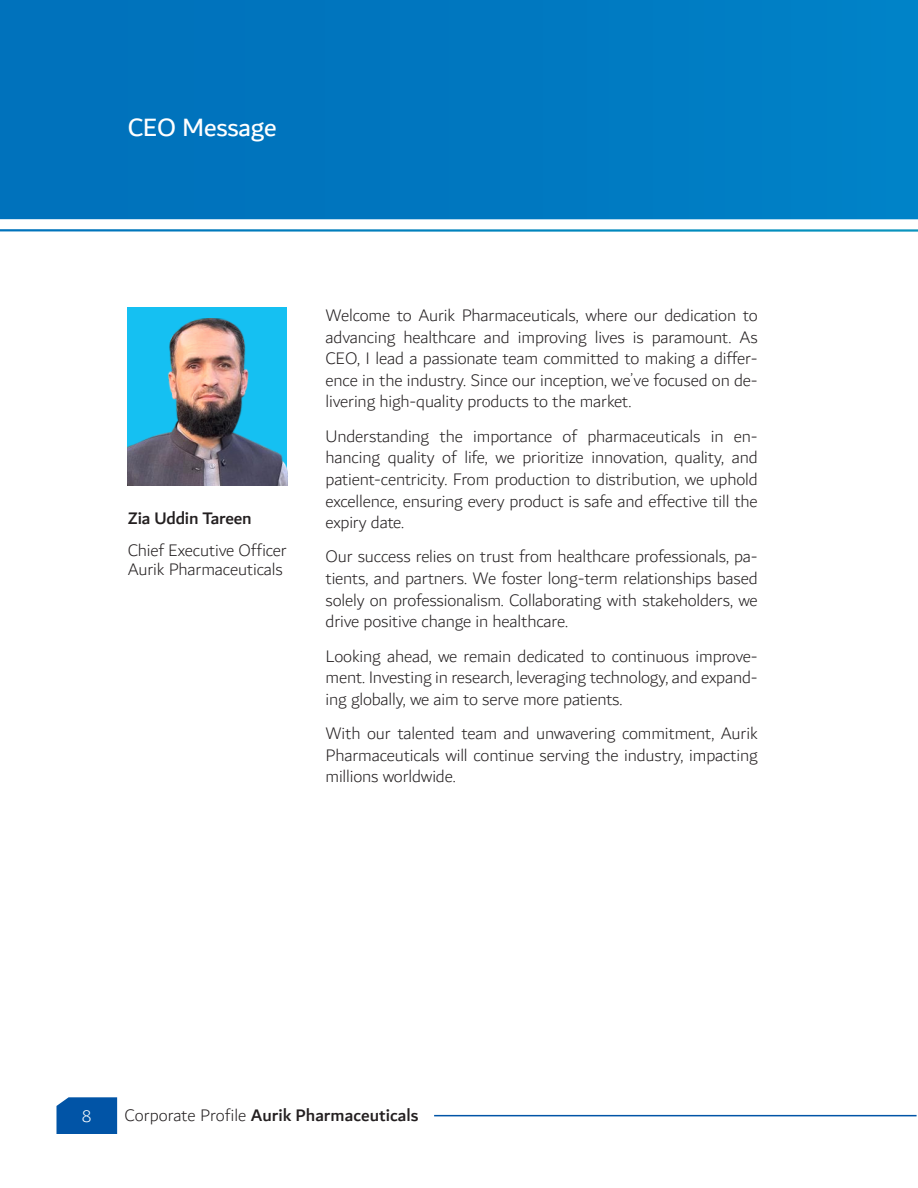
<style>
.page{position:relative;width:918px;height:1188px;background:#fff}
.page>*{position:absolute;margin:0;border:0;box-sizing:border-box;transform-origin:0 0}
.t1{font:27px "Dubai";letter-spacing:-.01em;color:#fff}
.t2{font:300 18px/21.6px "Dubai";letter-spacing:-.01em;color:#231f20;text-align:justify}
.t3{font:500 18px "Dubai";color:#231f20}
.t4{font:300 18px "Dubai";color:#fff}
.s1{font-weight:300}
</style>
<div class="page">
<hr style="left:434px;top:1115px;width:483px;height:1px;background:#0154a6">
<div style="left:57px;top:1097px;width:60px;height:37px;background:#0154a6"></div>
<svg style="left:0;top:0;width:918px;height:219px;background:#0078c0"></svg>
<svg style="left:0;top:229px;width:918px;height:3px;background:#40a1cc"></svg>
<div style="left:128px;top:307px;width:159px;height:179px;background:#15c0f2"></div>
<img style="left:128px;top:319px;width:159px;height:167px">
<p class="t1" style="left:128px;top:111px;width:150px">CEO Message</p>
<p class="t3" style="left:128px;top:507px;width:125px">Zia Uddin Tareen</p>
<p class="t2" style="left:128px;top:540px;width:161px">Chief Executive Officer</p>
<p class="t2" style="left:128px;top:559px;width:157px">Aurik Pharmaceuticals</p>
<p class="t2" style="left:326px;top:305px;width:434px">Welcome to Aurik Pharmaceuticals, where our dedication to advancing healthcare and improving lives is paramount. As CEO, I lead a passionate team committed to making a differ&shy;ence in the industry. Since our inception, we’ve focused on de&shy;livering high-quality products to the market.</p>
<p class="t2" style="left:326px;top:426px;width:434px">Understanding the importance of pharmaceuticals in en&shy;hancing quality of life, we prioritize innovation, quality, and patient-centricity. From production to distribution, we uphold excellence, ensuring every product is safe and effective till the expiry date.</p>
<p class="t2" style="left:326px;top:546px;width:434px">Our success relies on trust from healthcare professionals, pa&shy;tients, and partners. We foster long-term relationships based solely on professionalism. Collaborating with stakeholders, we drive positive change in healthcare.</p>
<p class="t2" style="left:326px;top:645px;width:434px">Looking ahead, we remain dedicated to continuous improve&shy;ment. Investing in research, leveraging technology, and expand&shy;ing globally, we aim to serve more patients.</p>
<p class="t2" style="left:326px;top:723px;width:434px">With our talented team and unwavering commitment, Aurik Pharmaceuticals will continue serving the industry, impacting millions worldwide.</p>
<p class="t4" style="left:82px;top:1103px;width:11px">8</p>
<p class="t3" style="left:125px;top:1104px;width:295px"><span class="s1">Corporate Profile</span> Aurik Pharmaceuticals</p>
</div>
